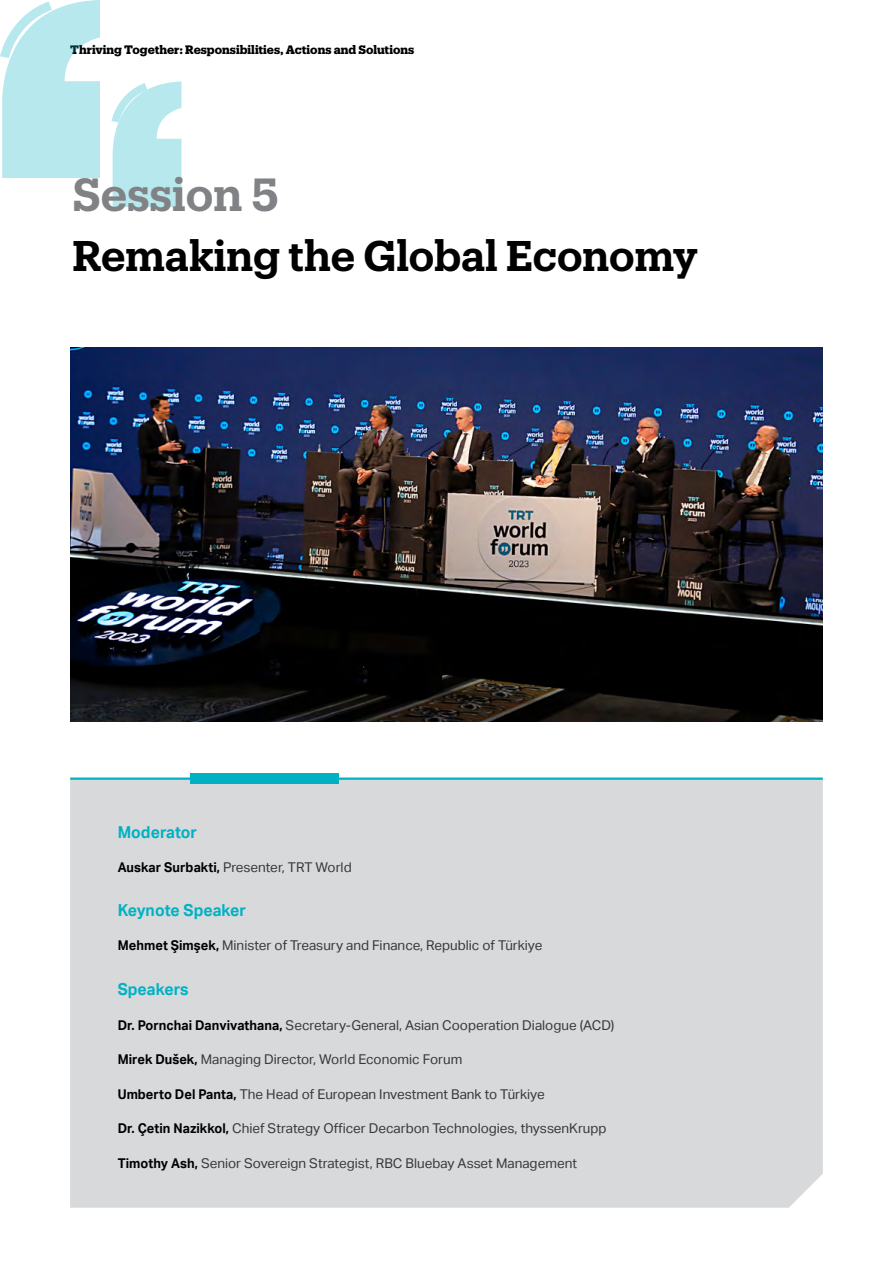
<style>
.page{position:relative;width:893px;height:1263px;background:#fff}
.page>*{position:absolute;margin:0;border:0;box-sizing:border-box;transform-origin:0 0}
.t1{font:600 45.45px "Produkt";color:#808285}
.t2{font:600 42px "Produkt";letter-spacing:-.005em;color:#000}
.t3{font:700 16.5px "Aktiv Grotesk";letter-spacing:.005em;color:#00b1c4;scale:.95 1}
.t4{font:13.5px "Aktiv Grotesk";color:#383839}
.t5{font:700 12px "Produkt";color:#000}
.s1{font-weight:700;color:#000}
</style>
<div class="page">
<svg style="left:0;top:0;width:100px;height:178px"></svg>
<svg style="left:111px;top:81px;width:71px;height:126px"></svg>
<div style="left:70px;top:780px;width:753px;height:428px;background:#d7d9da"></div>
<hr style="left:70px;top:777px;width:753px;height:3px;background:#00b1c4">
<div style="left:190px;top:773px;width:148px;height:11px;background:#00b1c4"></div>
<img style="left:70px;top:347px;width:753px;height:375px">
<p class="t5" style="left:70px;top:41px;width:346px">Thriving Together: Responsibilities, Actions and Solutions</p>
<h1 class="t1" style="left:73px;top:162px;width:208px">Session 5</h1>
<h2 class="t2" style="left:73px;top:226px;width:627px">Remaking the Global Economy</h2>
<p class="t3" style="left:118px;top:822px;width:85px">Moderator</p>
<p class="t4" style="left:118px;top:860px;width:235px"><span class="s1">Auskar Surbakti,</span> Presenter, TRT World</p>
<p class="t3" style="left:118px;top:900px;width:137px">Keynote Speaker</p>
<p class="t4" style="left:118px;top:938px;width:426px"><span class="s1">Mehmet Şimşek,</span> Minister of Treasury and Finance, Republic of Türkiye</p>
<p class="t3" style="left:118px;top:980px;width:76px">Speakers</p>
<p class="t4" style="left:118px;top:1017px;width:498px"><span class="s1">Dr. Pornchai Danvivathana,</span> Secretary-General, Asian Cooperation Dialogue (ACD)</p>
<p class="t4" style="left:118px;top:1052px;width:346px"><span class="s1">Mirek Dušek,</span> Managing Director, World Economic Forum</p>
<p class="t4" style="left:118px;top:1086px;width:429px"><span class="s1">Umberto Del Panta,</span> The Head of European Investment Bank to Türkiye</p>
<p class="t4" style="left:118px;top:1121px;width:490px"><span class="s1">Dr. Çetin Nazikkol,</span> Chief Strategy Officer Decarbon Technologies, thyssenKrupp</p>
<p class="t4" style="left:118px;top:1155px;width:461px"><span class="s1">Timothy Ash,</span> Senior Sovereign Strategist, RBC Bluebay Asset Management</p>
</div>
